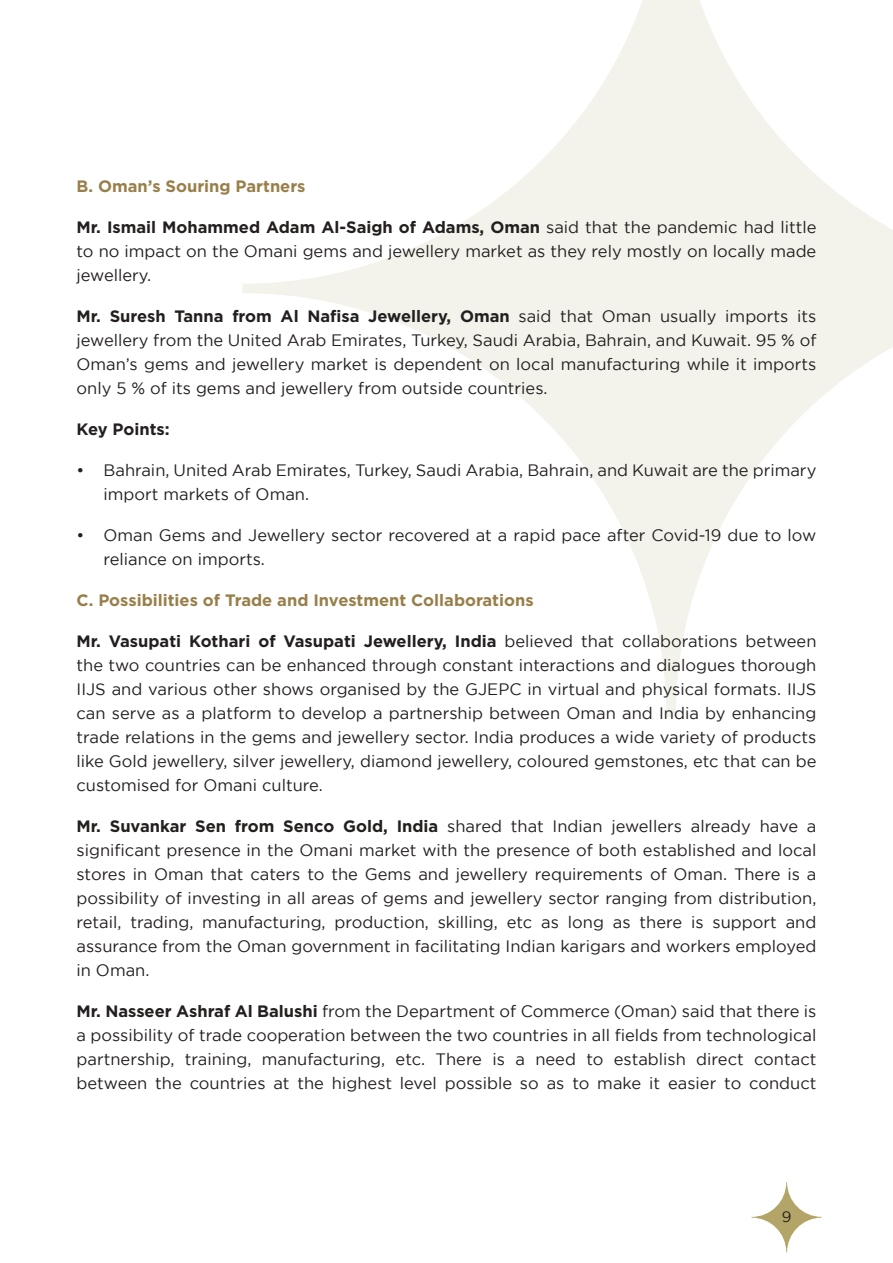
<style>
.page{position:relative;width:893px;height:1263px;background:#fff}
.page>*{position:absolute;margin:0;border:0;box-sizing:border-box;transform-origin:0 0}
.t1{font:16.5px/24px "Gotham";color:#241f1f;text-align:justify}
.t2{font:700 16.5px "Gotham";color:#987f4a}
.t3{font:700 16.5px "Gotham";color:#241f1f}
.t4{font:15px "Gotham";color:#241f1f}
.s1{font-weight:700}
</style>
<div class="page">
<svg style="left:752px;top:1182px;width:70px;height:70px"></svg>
<svg style="left:242px;top:0;width:651px;height:717px"></svg>
<p class="t2" style="left:77px;top:175px;width:231px">B. Oman’s Souring Partners</p>
<p class="t1" style="left:77px;top:215px;width:741px"><span class="s1">Mr. Ismail Mohammed Adam Al-Saigh of Adams, Oman</span> said that the pandemic had little to no impact on the Omani gems and jewellery market as they rely mostly on locally made jewellery.</p>
<p class="t1" style="left:77px;top:304px;width:741px"><span class="s1">Mr. Suresh Tanna from Al Nafisa Jewellery, Oman</span> said that Oman usually imports its jewellery from the United Arab Emirates, Turkey, Saudi Arabia, Bahrain, and Kuwait. 95 % of Oman’s gems and jewellery market is dependent on local manufacturing while it imports only 5 % of its gems and jewellery from outside countries.</p>
<p class="t3" style="left:77px;top:418px;width:95px">Key Points:</p>
<p class="t1" style="left:104px;top:458px;width:714px;text-indent:-27px">• Bahrain, United Arab Emirates, Turkey, Saudi Arabia, Bahrain, and Kuwait are the primary import markets of Oman.</p>
<p class="t1" style="left:104px;top:523px;width:714px;text-indent:-27px">• Oman Gems and Jewellery sector recovered at a rapid pace after Covid-19 due to low reliance on imports.</p>
<p class="t2" style="left:77px;top:589px;width:459px">C. Possibilities of Trade and Investment Collaborations</p>
<p class="t1" style="left:77px;top:629px;width:741px"><span class="s1">Mr. Vasupati Kothari of Vasupati Jewellery, India</span> believed that collaborations between the two countries can be enhanced through constant interactions and dialogues thorough IIJS and various other shows organised by the GJEPC in virtual and physical formats. IIJS can serve as a platform to develop a partnership between Oman and India by enhancing trade relations in the gems and jewellery sector. India produces a wide variety of products like Gold jewellery, silver jewellery, diamond jewellery, coloured gemstones, etc that can be customised for Omani culture.</p>
<p class="t1" style="left:77px;top:814px;width:741px"><span class="s1">Mr. Suvankar Sen from Senco Gold, India</span> shared that Indian jewellers already have a significant presence in the Omani market with the presence of both established and local stores in Oman that caters to the Gems and jewellery requirements of Oman. There is a possibility of investing in all areas of gems and jewellery sector ranging from distribution, retail, trading, manufacturing, production, skilling, etc as long as there is support and assurance from the Oman government in facilitating Indian karigars and workers employed in Oman.</p>
<p class="t1" style="left:77px;top:999px;width:741px"><span class="s1">Mr. Nasseer Ashraf Al Balushi</span> from the Department of Commerce (Oman) said that there is a possibility of trade cooperation between the two countries in all fields from technological partnership, training, manufacturing, etc. There is a need to establish direct contact between the countries at the highest level possible so as to make it easier to conduct</p>
<p class="t4" style="left:782px;top:1208px;width:11px">9</p>
</div>
